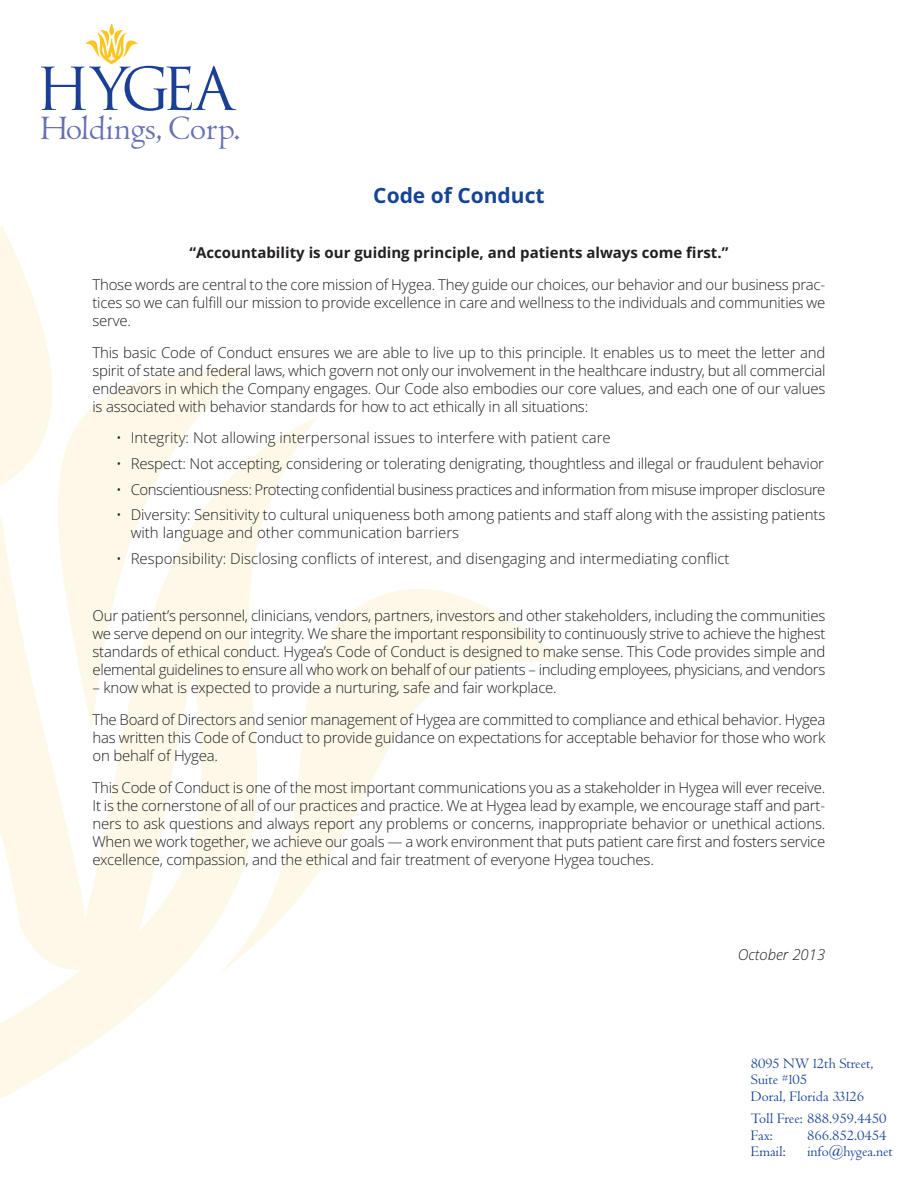
<style>
.page{position:relative;width:918px;height:1188px;background:#fff}
.page>*{position:absolute;margin:0;border:0;box-sizing:border-box;transform-origin:0 0}
.t1{font:57.45px "Trajan";letter-spacing:-.085em;color:#1b3f94}
.t2{font:35.4px "Centaur";color:#666fb1}
.t3{font:700 21px "Open Sans";color:#154398}
.t4{font:300 15px/18.1px "Open Sans";letter-spacing:-.015em;color:#231f20;text-align:justify}
.t5{font:15px/16.5px "Centaur";color:#154398}
.t6{font:700 15px "Open Sans";color:#231f20}
.t7{font:italic 300 15px "Open Sans";color:#231f20}
.s1{font-size:13.8px}
</style>
<div class="page">
<svg style="left:0;top:225px;width:566px;height:873px"></svg>
<svg style="left:85px;top:23px;width:53px;height:41px"></svg>
<h1 class="t1" style="left:36px;top:56px;width:200px">HYGEA</h1>
<h2 class="t2" style="left:41px;top:115px;width:50px">Hol</h2>
<h2 class="t2" style="left:42px;top:115px;width:200px"><sup>H</sup> dings, Corp.</h2>
<h3 class="t3" style="left:373px;top:183px;width:173px">Code of Conduct</h3>
<p class="t6" style="left:189px;top:244px;width:540px">“Accountability is our guiding principle, and patients always come first.”</p>
<p class="t4" style="left:92px;top:275px;width:734px">Those words are central to the core mission of Hygea. They guide our choices, our behavior and our business prac&shy;tices so we can fulfill our mission to provide excellence in care and wellness to the individuals and communities we serve.</p>
<p class="t4" style="left:92px;top:343px;width:734px">This basic Code of Conduct ensures we are able to live up to this principle. It enables us to meet the letter and spirit of state and federal laws, which govern not only our involvement in the healthcare industry, but all commercial endeavors in which the Company engages. Our Code also embodies our core values, and each one of our values is associated with behavior standards for how to act ethically in all situations:</p>
<p class="t4" style="left:116px;top:429px;width:496px">• Integrity: Not allowing interpersonal issues to interfere with patient care</p>
<p class="t4" style="left:116px;top:455px;width:710px">• Respect: Not accepting, considering or tolerating denigrating, thoughtless and illegal or fraudulent behavior</p>
<p class="t4" style="left:116px;top:480px;width:711px">• Conscientiousness: Protecting confidential business practices and information from misuse improper disclosure</p>
<p class="t4" style="left:131px;top:506px;width:696px;text-indent:-15px">• Diversity: Sensitivity to cultural uniqueness both among patients and staff along with the assisting patients with language and other communication barriers</p>
<p class="t4" style="left:116px;top:550px;width:615px">• Responsibility: Disclosing conflicts of interest, and disengaging and intermediating conflict</p>
<p class="t4" style="left:92px;top:607px;width:734px">Our patient’s personnel, clinicians, vendors, partners, investors and other stakeholders, including the communities we serve depend on our integrity. We share the important responsibility to continuously strive to achieve the highest standards of ethical conduct. Hygea’s Code of Conduct is designed to make sense. This Code provides simple and elemental guidelines to ensure all who work on behalf of our patients – including employees, physicians, and vendors</p>
<p class="t4" style="left:92px;top:672px;width:734px;line-height:31.7px">– know what is expected to provide a nurturing, safe and fair workplace.<br>The Board of Directors and senior management of Hygea are committed to compliance and ethical behavior. Hygea</p>
<p class="t4" style="left:92px;top:729px;width:734px">has written this Code of Conduct to provide guidance on expectations for acceptable behavior for those who work on behalf of Hygea.</p>
<p class="t4" style="left:92px;top:779px;width:734px">This Code of Conduct is one of the most important communications you as a stakeholder in Hygea will ever receive.<br>It is the cornerstone of all of our practices and practice. We at Hygea lead by example, we encourage staff and part&shy;ners to ask questions and always report any problems or concerns, inappropriate behavior or unethical actions.<br>When we work together, we achieve our goals — a work environment that puts patient care first and fosters service excellence, compassion, and the ethical and fair treatment of everyone Hygea touches.</p>
<p class="t7" style="left:738px;top:946px;width:89px">October 2013</p>
<p class="t5" style="left:751px;top:1057px;width:124px">8095 NW <span class="s1">l</span>2th Street,<br>Suite <sup>#</sup><span class="s1">l</span>05<br>Doral, Florida 33<span class="s1">l</span>26</p>
<p class="t5" style="left:751px;top:1112px;width:137px">Toll Free: 888.959.4450<br>Fax:</p>
<p class="t5" style="left:807px;top:1129px;width:81px">866.852.0454</p>
<p class="t5" style="left:751px;top:1145px;width:36px">Email:</p>
<p class="t5" style="left:807px;top:1145px;width:87px">info@hygea.net</p>
</div>
